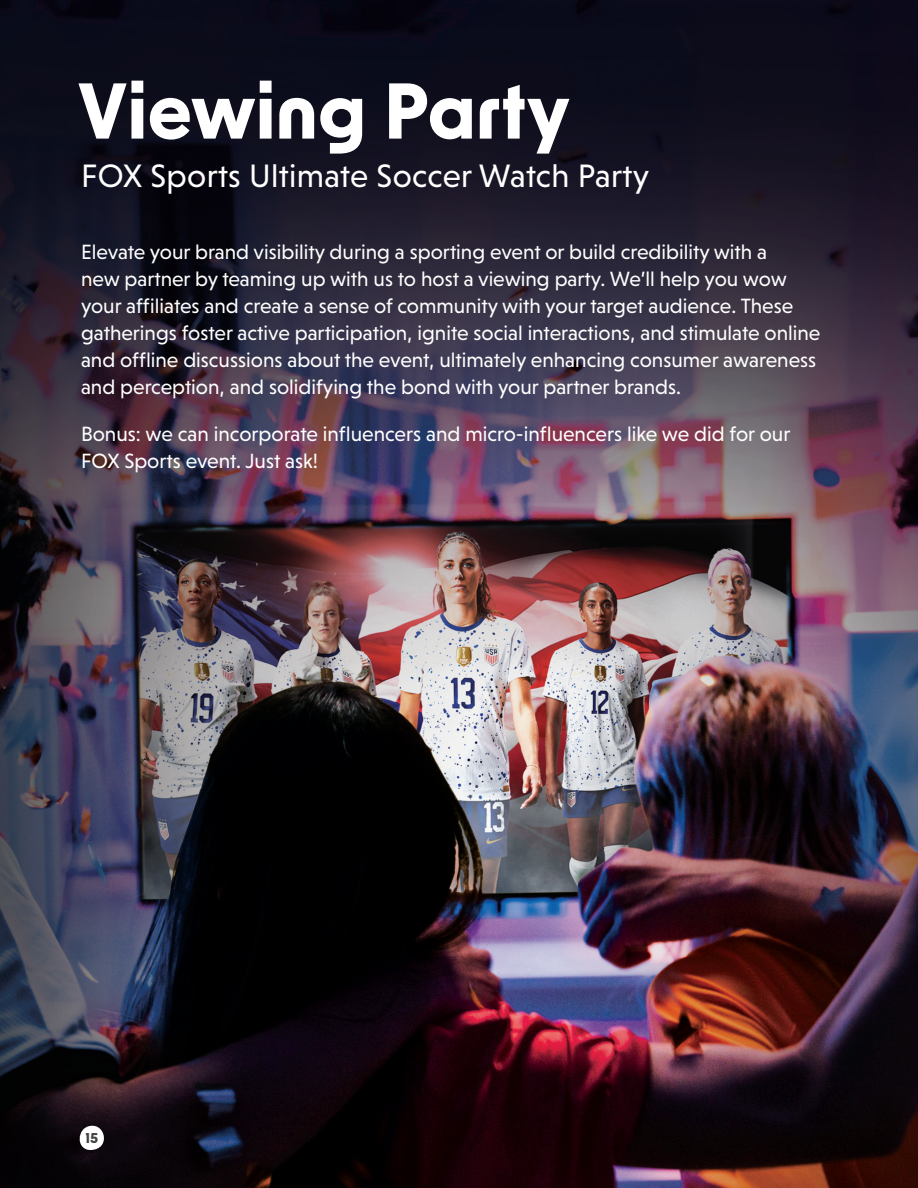
<style>
.page{position:relative;width:918px;height:1188px;background:#fff}
.page>*{position:absolute;margin:0;border:0;box-sizing:border-box;transform-origin:0 0}
.t1{font:700 75px "New Order";color:#fff}
.t2{font:33px "Niveau Grotesk";letter-spacing:.01em;color:#fff}
.t3{font:21px/27px "Niveau Grotesk";color:#fff}
.t4{font:700 13.5px "New Order";color:#424041}
</style>
<div class="page">
<img style="left:0;top:0;width:918px;height:1188px">
<svg style="left:76px;top:1123px;width:35px;height:27px"></svg>
<h1 class="t1" style="left:78px;top:62px;width:494px">Viewing Party</h1>
<h2 class="t2" style="left:81px;top:157px;width:570px">FOX Sports Ultimate Soccer Watch Party</h2>
<p class="t3" style="left:81px;top:238px;width:741px">Elevate your brand visibility during a sporting event or build credibility with a<br>new partner by teaming up with us to host a viewing party. We’ll help you wow your affiliates and create a sense of community with your target audience. These gatherings foster active participation, ignite social interactions, and stimulate online and offline discussions about the event, ultimately enhancing consumer awareness and perception, and solidifying the bond with your partner brands.</p>
<p class="t3" style="left:81px;top:420px;width:711px">Bonus: we can incorporate influencers and micro-influencers like we did for our<br>FOX Sports event. Just ask!</p>
<p class="t4" style="left:85px;top:1129px;width:14px">15</p>
</div>
